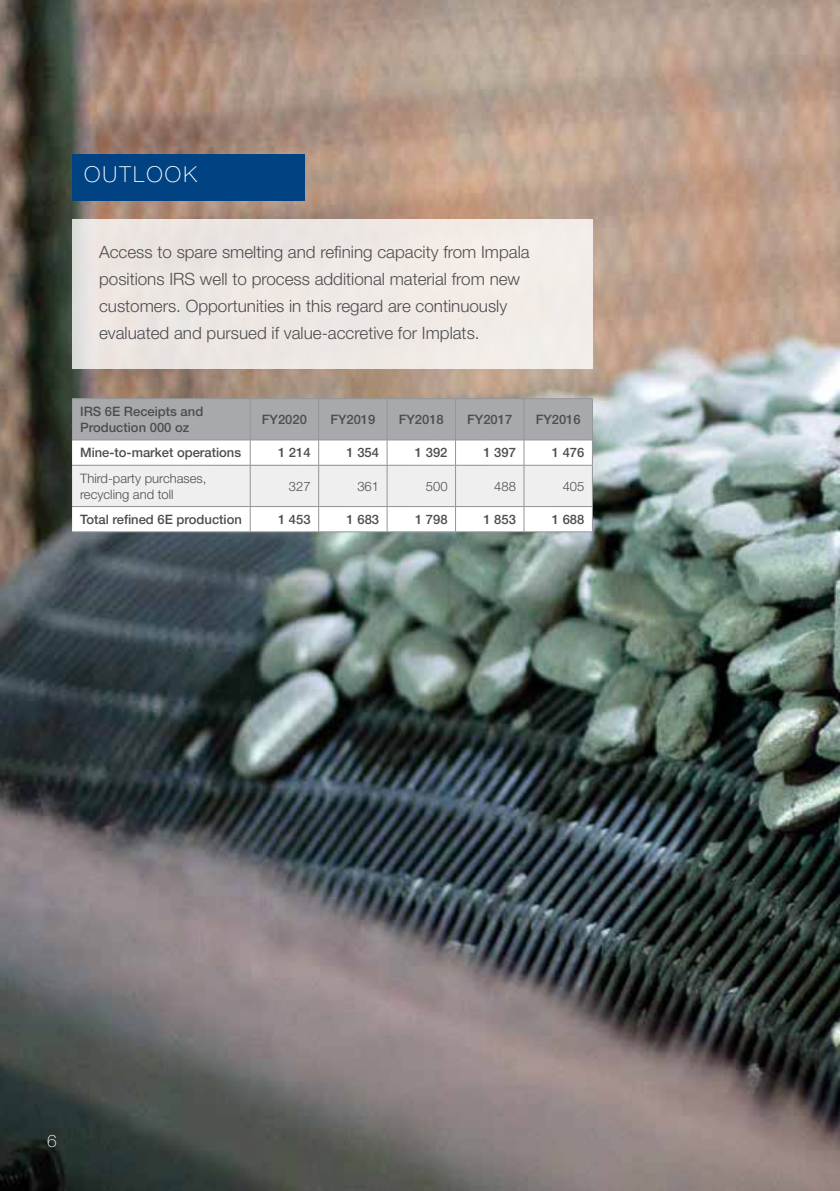
<style>
.page{position:relative;width:840px;height:1191px;background:#fff}
.page>*{position:absolute;margin:0;border:0;box-sizing:border-box;transform-origin:0 0}
.t1{font:100 22px "Helvetica Neue LT Std";letter-spacing:.1em;color:#fff}
.t2{font:100 17.2px "Helvetica Neue LT Std";color:#fff}
.t3{font:300 17px/27px "Helvetica Neue LT Std";color:#4d4d4f}
.t4{font:500 13px/16px "Helvetica Neue LT Std";color:#4d4d4f}
.t5{font:300 13px/16px "Helvetica Neue LT Std";color:#4d4d4f}
</style>
<div class="page">
<img style="left:0;top:0;width:839px;height:1191px">
<hr style="left:72px;top:398px;width:178px;height:1px;background:#939598">
<hr style="left:250px;top:398px;width:68px;height:1px;background:#939598">
<hr style="left:318px;top:398px;width:69px;height:1px;background:#939598">
<hr style="left:387px;top:398px;width:68px;height:1px;background:#939598">
<hr style="left:455px;top:398px;width:68px;height:1px;background:#939598">
<hr style="left:523px;top:398px;width:69px;height:1px;background:#939598">
<hr style="left:72px;top:531px;width:178px;height:1px;background:#939598">
<hr style="left:455px;top:531px;width:68px;height:1px;background:#939598">
<hr style="left:523px;top:531px;width:69px;height:1px;background:#939598">
<hr style="left:250px;top:531px;width:68px;height:1px;background:#939598">
<hr style="left:318px;top:531px;width:69px;height:1px;background:#939598">
<hr style="left:387px;top:531px;width:68px;height:1px;background:#939598">
<svg style="left:72px;top:399px;width:520px;height:132px"></svg>
<hr style="left:72px;top:465px;width:178px;height:1px;background:#939598">
<hr style="left:455px;top:465px;width:68px;height:1px;background:#939598">
<hr style="left:523px;top:465px;width:69px;height:1px;background:#939598">
<hr style="left:250px;top:465px;width:68px;height:1px;background:#939598">
<hr style="left:318px;top:465px;width:69px;height:1px;background:#939598">
<hr style="left:387px;top:465px;width:68px;height:1px;background:#939598">
<div style="left:72px;top:154px;width:233px;height:47px;background:#004282"></div>
<div style="left:72px;top:219px;width:520px;height:150px;background:#efe8e4"></div>
<p class="t1" style="left:84px;top:161px;width:114px">OUTLOOK</p>
<p class="t3" style="left:99px;top:238px;width:432px">Access to spare smelting and refining capacity from Impala positions IRS well to process additional material from new customers. Opportunities in this regard are continuously evaluated and pursued if value-accretive for Implats.</p>
<p class="t4" style="left:80px;top:403px;width:125px">IRS 6E Receipts and<br>Production 000 oz</p>
<p class="t4" style="left:262px;top:411px;width:47px">FY2020</p>
<p class="t4" style="left:330px;top:411px;width:47px">FY2019</p>
<p class="t4" style="left:398px;top:411px;width:47px">FY2018</p>
<p class="t4" style="left:467px;top:411px;width:47px">FY2017</p>
<p class="t4" style="left:535px;top:411px;width:47px">FY2016</p>
<p class="t4" style="left:80px;top:444px;width:162px">Mine-to-market operations</p>
<p class="t4" style="left:278px;top:444px;width:34px">1 214</p>
<p class="t4" style="left:346px;top:444px;width:34px">1 354</p>
<p class="t4" style="left:415px;top:444px;width:34px">1 392</p>
<p class="t4" style="left:483px;top:444px;width:34px">1 397</p>
<p class="t4" style="left:551px;top:444px;width:34px">1 476</p>
<p class="t5" style="left:80px;top:469px;width:128px">Third-party purchases, recycling and toll</p>
<p class="t5" style="left:289px;top:477px;width:23px">327</p>
<p class="t5" style="left:357px;top:477px;width:23px">361</p>
<p class="t5" style="left:425px;top:477px;width:23px">500</p>
<p class="t5" style="left:494px;top:477px;width:23px">488</p>
<p class="t5" style="left:562px;top:477px;width:23px">405</p>
<p class="t4" style="left:80px;top:511px;width:163px">Total refined 6E production</p>
<p class="t4" style="left:278px;top:511px;width:34px">1 453</p>
<p class="t4" style="left:346px;top:511px;width:34px">1 683</p>
<p class="t4" style="left:415px;top:511px;width:34px">1 798</p>
<p class="t4" style="left:483px;top:511px;width:34px">1 853</p>
<p class="t4" style="left:551px;top:511px;width:34px">1 688</p>
<p class="t2" style="left:47px;top:1130px;width:11px">6</p>
</div>
